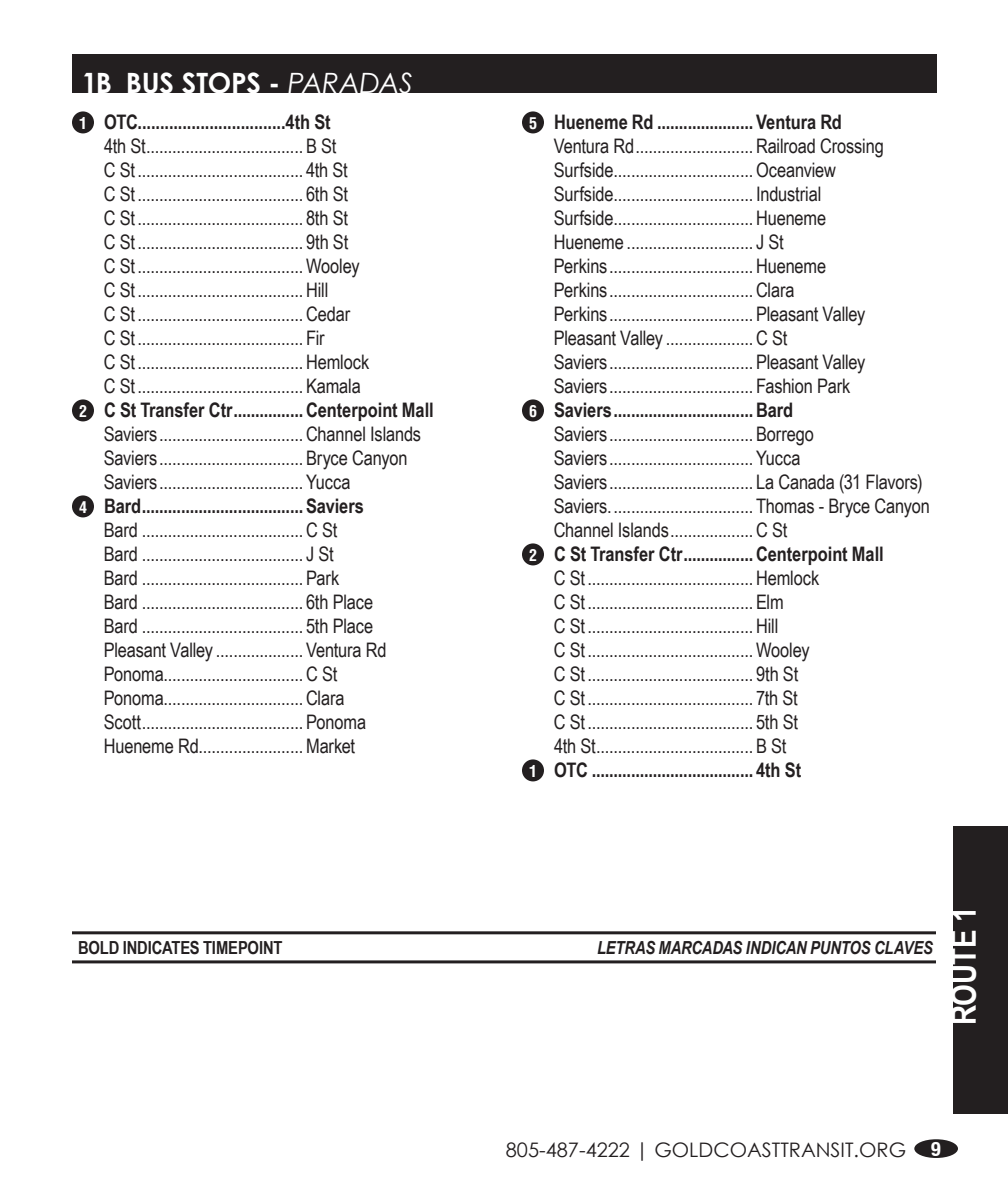
<style>
.page{position:relative;width:1008px;height:1188px;background:#fff}
.page>*{position:absolute;margin:0;border:0;box-sizing:border-box;transform-origin:0 0}
.Route_Header{font:700 34px "Arial Narrow";letter-spacing:-.01em;color:#fff}
.Route_Header-2{font:700 28px "Century Gothic";letter-spacing:-.005em;color:#fff}
.Stop_List_Body{font:20px "Arial Narrow";letter-spacing:-.005em;color:#231f20}
.Stop_List_Timepoints{font:700 20px "Arial Narrow";color:#231f20}
.Stop_List_Timepoints-2{font:20px/24px "Arial Narrow";letter-spacing:-.005em;color:#231f20}
.t1{font:20px "Century Gothic";color:#231f20}
.t2{font:20px "Helvetica Neue Bold Cond";color:#fff}
.Stop_List_Timepoints-3{font:italic 700 18px "Arial Narrow";letter-spacing:-.01em;color:#231f20}
.Stop_List_Timepoints-4{font:700 18px "Arial Narrow";letter-spacing:-.005em;color:#231f20}
.t3{font:700 condensed 16px "Helvetica";color:#fff}
.s1{font-weight:400;font-style:italic}
.s2{font-weight:700}
</style>
<div class="page">
<div style="left:914px;top:1139px;width:44px;height:19px;background:#231f20;border-radius:50%"></div>
<div style="left:953px;top:826px;width:55px;height:288px;background:#231f20"></div>
<div style="left:72px;top:111px;width:22px;height:22px;background:#231f20;border-radius:50%"></div>
<div style="left:72px;top:399px;width:22px;height:22px;background:#231f20;border-radius:50%"></div>
<div style="left:72px;top:495px;width:22px;height:22px;background:#231f20;border-radius:50%"></div>
<div style="left:522px;top:111px;width:22px;height:22px;background:#231f20;border-radius:50%"></div>
<div style="left:522px;top:399px;width:22px;height:22px;background:#231f20;border-radius:50%"></div>
<div style="left:522px;top:543px;width:22px;height:22px;background:#231f20;border-radius:50%"></div>
<div style="left:522px;top:759px;width:22px;height:22px;background:#231f20;border-radius:50%"></div>
<div style="left:72px;top:54px;width:864px;height:39px;background:#231f20"></div>
<hr style="left:72px;top:931px;width:864px;height:3px;background:#231f20">
<hr style="left:72px;top:960px;width:864px;height:3px;background:#231f20">
<p class="Route_Header-2" style="left:82px;top:62px;width:333px">1B BUS STOPS - <span class="s1">PARADAS</span></p>
<p class="t3" style="left:79px;top:113px;width:9px">1</p>
<p class="Stop_List_Timepoints-2" style="left:104px;top:110px;width:234px"><span class="s2">OTC.................................4th St<br></span>4th St....................................B St</p>
<p class="Stop_List_Body" style="left:104px;top:156px;width:246px">C St ...................................... 4th St</p>
<p class="Stop_List_Body" style="left:104px;top:180px;width:246px">C St ...................................... 6th St</p>
<p class="Stop_List_Body" style="left:104px;top:204px;width:246px">C St ...................................... 8th St</p>
<p class="Stop_List_Body" style="left:104px;top:228px;width:246px">C St ...................................... 9th St</p>
<p class="Stop_List_Body" style="left:104px;top:252px;width:257px">C St ......................................Wooley</p>
<p class="Stop_List_Body" style="left:104px;top:276px;width:226px">C St ......................................Hill</p>
<p class="Stop_List_Body" style="left:104px;top:300px;width:248px">C St ......................................Cedar</p>
<p class="Stop_List_Body" style="left:104px;top:324px;width:222px">C St ...................................... Fir</p>
<p class="Stop_List_Body" style="left:104px;top:348px;width:267px">C St ......................................Hemlock</p>
<p class="Stop_List_Body" style="left:104px;top:372px;width:259px">C St ......................................Kamala</p>
<p class="t3" style="left:79px;top:401px;width:9px">2</p>
<p class="Stop_List_Timepoints" style="left:104px;top:395px;width:331px">C St Transfer Ctr................Centerpoint Mall</p>
<p class="Stop_List_Body" style="left:104px;top:420px;width:319px">Saviers.................................Channel Islands</p>
<p class="Stop_List_Body" style="left:104px;top:444px;width:305px">Saviers.................................Bryce Canyon</p>
<p class="Stop_List_Body" style="left:104px;top:468px;width:248px">Saviers.................................Yucca</p>
<p class="t3" style="left:79px;top:497px;width:9px">4</p>
<p class="Stop_List_Timepoints" style="left:104px;top:491px;width:261px">Bard.....................................Saviers</p>
<p class="Stop_List_Body" style="left:104px;top:516px;width:235px">Bard .....................................C St</p>
<p class="Stop_List_Body" style="left:104px;top:540px;width:232px">Bard ..................................... J St</p>
<p class="Stop_List_Body" style="left:104px;top:564px;width:237px">Bard .....................................Park</p>
<p class="Stop_List_Body" style="left:104px;top:588px;width:271px">Bard ..................................... 6th Place</p>
<p class="Stop_List_Body" style="left:104px;top:612px;width:271px">Bard ..................................... 5th Place</p>
<p class="Stop_List_Body" style="left:104px;top:636px;width:284px">Pleasant Valley ....................Ventura Rd</p>
<p class="Stop_List_Body" style="left:104px;top:660px;width:235px">Ponoma................................C St</p>
<p class="Stop_List_Body" style="left:104px;top:684px;width:242px">Ponoma................................Clara</p>
<p class="Stop_List_Body" style="left:104px;top:708px;width:264px">Scott.....................................Ponoma</p>
<p class="Stop_List_Body" style="left:104px;top:732px;width:253px">Hueneme Rd........................Market</p>
<p class="t3" style="left:529px;top:113px;width:9px">5</p>
<p class="Stop_List_Timepoints" style="left:554px;top:107px;width:289px">Hueneme Rd ......................Ventura Rd</p>
<p class="Stop_List_Body" style="left:554px;top:132px;width:332px">Ventura Rd...........................Railroad Crossing</p>
<p class="Stop_List_Body" style="left:554px;top:156px;width:284px">Surfside................................Oceanview</p>
<p class="Stop_List_Body" style="left:554px;top:180px;width:269px">Surfside................................ Industrial</p>
<p class="Stop_List_Body" style="left:554px;top:204px;width:274px">Surfside................................Hueneme</p>
<p class="Stop_List_Body" style="left:554px;top:228px;width:232px">Hueneme ............................. J St</p>
<p class="Stop_List_Body" style="left:554px;top:252px;width:274px">Perkins.................................Hueneme</p>
<p class="Stop_List_Body" style="left:554px;top:276px;width:242px">Perkins.................................Clara</p>
<p class="Stop_List_Body" style="left:554px;top:300px;width:313px">Perkins.................................Pleasant Valley</p>
<p class="Stop_List_Body" style="left:554px;top:324px;width:235px">Pleasant Valley ....................C St</p>
<p class="Stop_List_Body" style="left:554px;top:348px;width:313px">Saviers.................................Pleasant Valley</p>
<p class="Stop_List_Body" style="left:554px;top:372px;width:298px">Saviers................................. Fashion Park</p>
<p class="t3" style="left:529px;top:401px;width:9px">6</p>
<p class="Stop_List_Timepoints" style="left:554px;top:395px;width:241px">Saviers................................Bard</p>
<p class="Stop_List_Body" style="left:554px;top:420px;width:262px">Saviers.................................Borrego</p>
<p class="Stop_List_Body" style="left:554px;top:444px;width:248px">Saviers.................................Yucca</p>
<p class="Stop_List_Body" style="left:554px;top:468px;width:370px">Saviers................................. La Canada (31 Flavors)</p>
<p class="Stop_List_Body" style="left:554px;top:492px;width:378px">Saviers................................. Thomas - Bryce Canyon</p>
<p class="Stop_List_Body" style="left:554px;top:516px;width:235px">Channel Islands...................C St</p>
<p class="t3" style="left:529px;top:545px;width:9px">2</p>
<p class="Stop_List_Timepoints" style="left:554px;top:539px;width:331px">C St Transfer Ctr................Centerpoint Mall</p>
<p class="Stop_List_Body" style="left:554px;top:564px;width:267px">C St ......................................Hemlock</p>
<p class="Stop_List_Body" style="left:554px;top:588px;width:232px">C St ......................................Elm</p>
<p class="Stop_List_Body" style="left:554px;top:612px;width:226px">C St ......................................Hill</p>
<p class="Stop_List_Body" style="left:554px;top:636px;width:257px">C St ......................................Wooley</p>
<p class="Stop_List_Body" style="left:554px;top:660px;width:246px">C St ...................................... 9th St</p>
<p class="Stop_List_Body" style="left:554px;top:684px;width:246px">C St ...................................... 7th St</p>
<p class="Stop_List_Body" style="left:554px;top:708px;width:246px">C St ...................................... 5th St</p>
<p class="Stop_List_Timepoints-2" style="left:554px;top:734px;width:234px">4th St....................................B St</p>
<p class="t3" style="left:529px;top:761px;width:9px">1</p>
<p class="Stop_List_Timepoints" style="left:554px;top:755px;width:249px">OTC ..................................... 4th St</p>
<p class="Stop_List_Timepoints-4" style="left:78px;top:934px;width:206px">BOLD INDICATES TIMEPOINT</p>
<p class="Stop_List_Timepoints-3" style="left:597px;top:935px;width:337px">LETRAS MARCADAS INDICAN PUNTOS CLAVES</p>
<p class="Route_Header" style="left:938px;top:1025px;width:120px;rotate:-90deg">ROUTE 1</p>
<p class="t1" style="left:506px;top:1136px;width:402px">805-487-4222 | GOLDCOASTTRANSIT.ORG</p>
<p class="t2" style="left:931px;top:1136px;width:11px">9</p>
</div>
